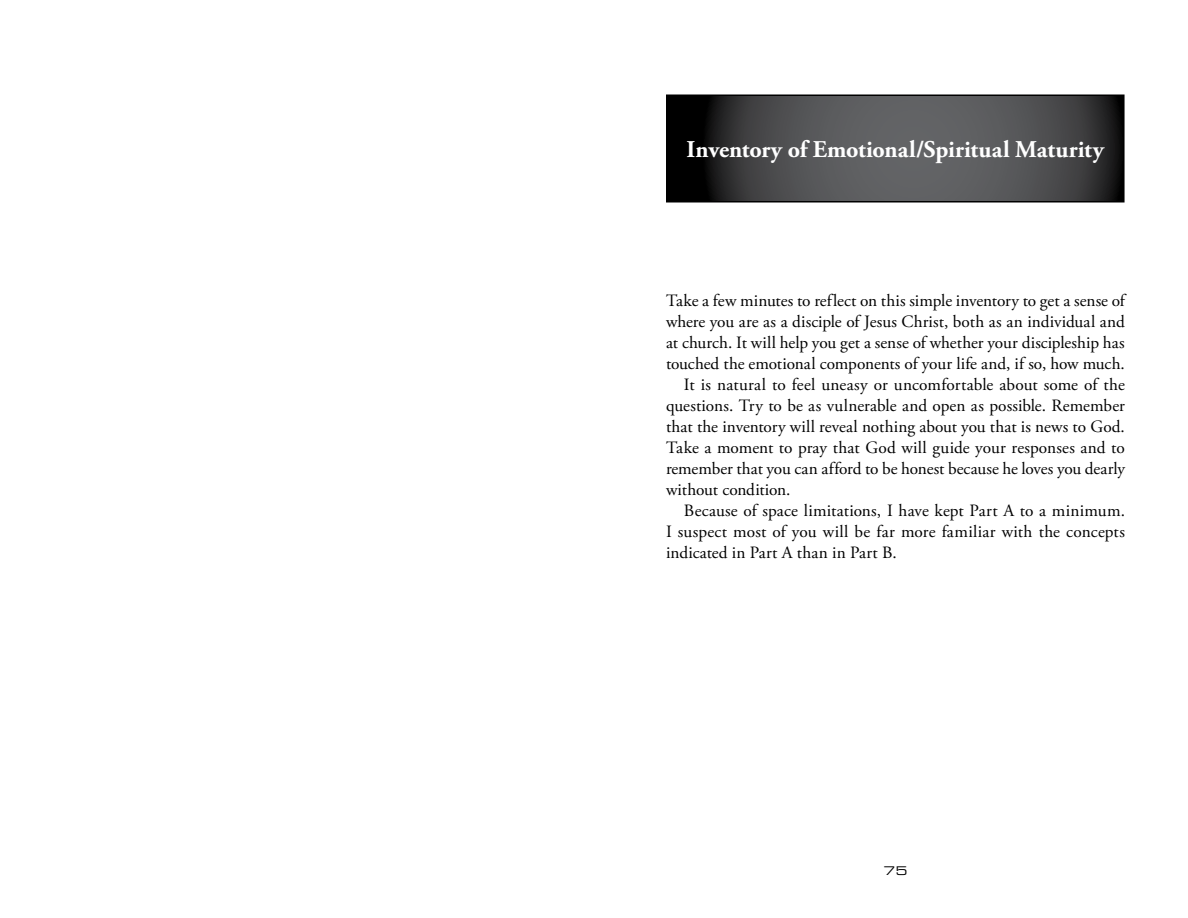
<style>
.page{position:relative;width:1188px;height:918px;background:#fff}
.page>*{position:absolute;margin:0;border:0;box-sizing:border-box;transform-origin:0 0}
.t1{font:700 24px "Adobe Garamond Pro";letter-spacing:-.01em;color:#fff}
.t2{font:17.25px "Adobe Garamond Pro";color:#000}
.t3{font:12px "Eurostile LT Std Ex 2";color:#000}
</style>
<div class="page">
<svg style="left:669px;top:97px;width:453px;height:102px;background:#474749"></svg>
<div style="left:666px;top:94px;width:459px;height:108px;border:2px solid #000"></div>
<h1 class="t1" style="left:687px;top:136px;width:419px">Inventory of Emotional/Spiritual Maturity</h1>
<p class="t2" style="left:666px;top:290px;width:462px">Take a few minutes to reflect on this simple inventory to get a sense of</p>
<p class="t2" style="left:666px;top:311px;width:460px">where you are as a disciple of Jesus Christ, both as an individual and</p>
<p class="t2" style="left:666px;top:332px;width:460px">at church. It will help you get a sense of whether your discipleship has</p>
<p class="t2" style="left:666px;top:353px;width:460px">touched the emotional components of your life and, if so, how much.</p>
<p class="t2" style="left:684px;top:374px;width:442px">It is natural to feel uneasy or uncomfortable about some of the</p>
<p class="t2" style="left:666px;top:395px;width:460px">questions. Try to be as vulnerable and open as possible. Remember</p>
<p class="t2" style="left:666px;top:416px;width:460px">that the inventory will reveal nothing about you that is news to God.</p>
<p class="t2" style="left:666px;top:437px;width:460px">Take a moment to pray that God will guide your responses and to</p>
<p class="t2" style="left:666px;top:458px;width:460px">remember that you can afford to be honest because he loves you dearly</p>
<p class="t2" style="left:666px;top:479px;width:126px">without condition.</p>
<p class="t2" style="left:684px;top:500px;width:443px">Because of space limitations, I have kept Part A to a minimum.</p>
<p class="t2" style="left:666px;top:521px;width:460px">I suspect most of you will be far more familiar with the concepts</p>
<p class="t2" style="left:666px;top:542px;width:232px">indicated in Part A than in Part B.</p>
<p class="t3" style="left:883px;top:863px;width:25px">75</p>
</div>
